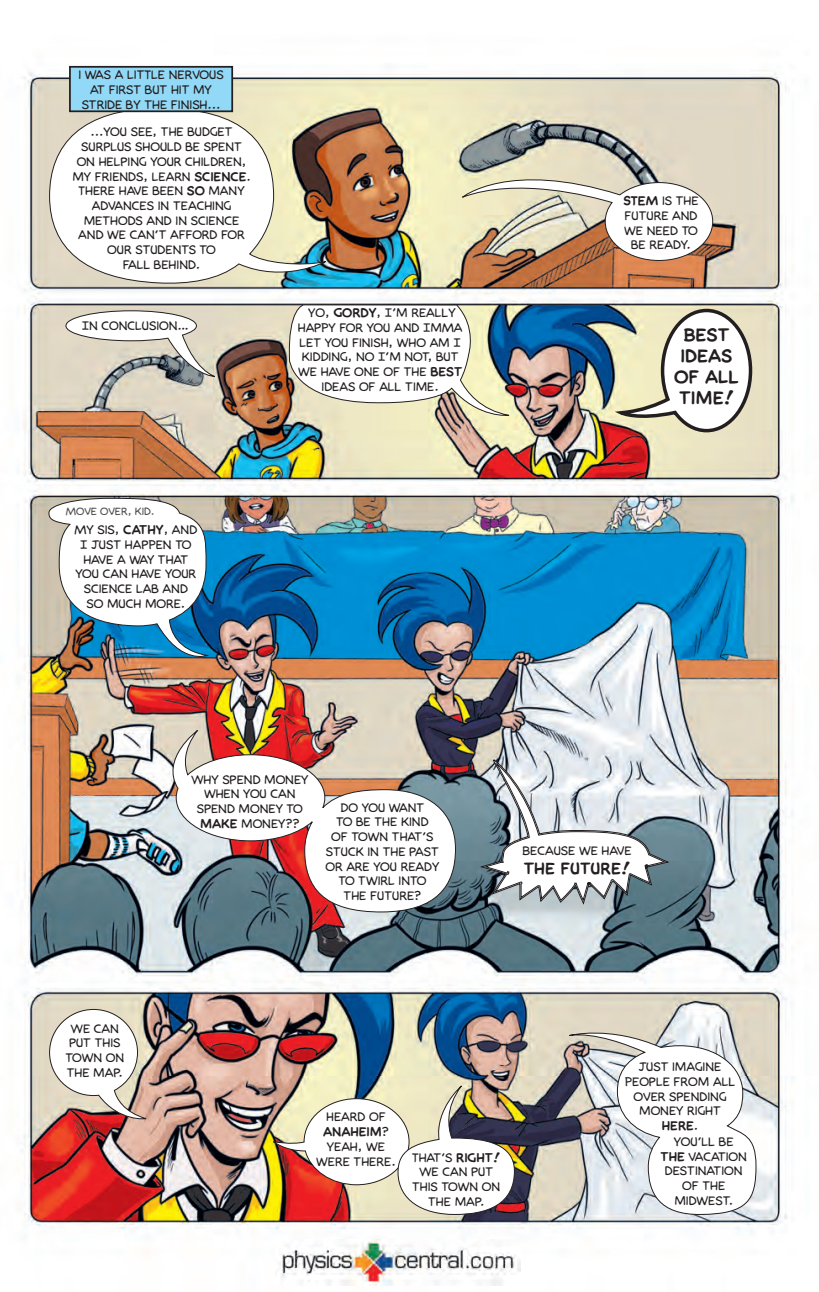
<style>
.page{position:relative;width:819px;height:1292px;background:#fff}
.page>*{position:absolute;margin:0;border:0;box-sizing:border-box;transform-origin:0 0}
.t1{font:700 17.5px/21px "CC Brian Bolland";color:#231f20;text-align:center}
.t2{font:700 15.75px "CC Brian Bolland";color:#231f20}
.t3{font:12.25px/14.7px "CC Brian Bolland";color:#231f20;text-align:center}
.t4{font:10.5px "CC Brian Bolland";color:#505052}
.s1{font-weight:700}
</style>
<div class="page">
<img style="left:18px;top:65px;width:776px;height:1221px">
<svg style="left:49px;top:108px;width:278px;height:177px"></svg>
<img style="left:462px;top:160px;width:252px;height:101px">
<div style="left:70px;top:67px;width:162px;height:44px;background:#92d9f7"></div>
<div style="left:69px;top:66px;width:164px;height:46px;border:2px solid #231f20"></div>
<svg style="left:65px;top:310px;width:151px;height:68px"></svg>
<svg style="left:287px;top:304px;width:223px;height:115px"></svg>
<svg style="left:618px;top:307px;width:136px;height:127px"></svg>
<svg style="left:48px;top:497px;width:160px;height:168px"></svg>
<img style="left:160px;top:728px;width:296px;height:184px">
<svg style="left:479px;top:758px;width:192px;height:147px"></svg>
<svg style="left:49px;top:1008px;width:98px;height:114px"></svg>
<svg style="left:569px;top:1025px;width:188px;height:189px"></svg>
<svg style="left:273px;top:1083px;width:242px;height:132px"></svg>
<img style="left:275px;top:1239px;width:245px;height:46px">
<p class="t3" style="left:78px;top:68px;width:147px">I WAS A LITTLE NERVOUS<br>AT FIRST BUT HIT MY<br>STRIDE BY THE FINISH...</p>
<p class="t3" style="left:72px;top:125px;width:180px">...YOU SEE, THE BUDGET<br>SURPLUS SHOULD BE SPENT<br>ON HELPING YOUR CHILDREN,<br>MY FRIENDS, LEARN <span class="s1">SCIENCE</span>.<br>THERE HAVE BEEN <span class="s1">SO</span> MANY<br>ADVANCES IN TEACHING<br>METHODS AND IN SCIENCE<br>AND WE CAN’T AFFORD FOR<br>OUR STUDENTS TO<br>FALL BEHIND.</p>
<p class="t3" style="left:82px;top:319px;width:109px">IN CONCLUSION…</p>
<p class="t4" style="left:66px;top:506px;width:90px">MOVE OVER, KID.</p>
<p class="t3" style="left:75px;top:523px;width:124px">MY SIS, <span class="s1">CATHY</span>, AND<br>I JUST HAPPEN TO<br>HAVE A WAY THAT<br>YOU CAN HAVE YOUR<br>SCIENCE LAB AND<br>SO MUCH MORE.</p>
<p class="t3" style="left:298px;top:306px;width:166px">YO, <span class="s1">GORDY</span>, I’M REALLY<br>HAPPY FOR YOU AND IMMA<br>LET YOU FINISH, WHO AM I<br>KIDDING, NO I’M NOT, BUT<br>WE HAVE ONE OF THE <span class="s1">BEST<br></span>IDEAS OF ALL TIME.</p>
<p class="t3" style="left:623px;top:194px;width:77px"><span class="s1">STEM</span> IS THE<br>FUTURE AND<br>WE NEED TO<br>BE READY.</p>
<h1 class="t1" style="left:674px;top:324px;width:66px">BEST<br>IDEAS<br>OF ALL<br>TIME!</h1>
<p class="t3" style="left:65px;top:1021px;width:60px">WE CAN<br>PUT THIS<br>TOWN ON<br>THE MAP.</p>
<p class="t3" style="left:191px;top:772px;width:119px">WHY SPEND MONEY<br>WHEN YOU CAN<br>SPEND MONEY TO<br><span class="s1">MAKE</span> MONEY??</p>
<p class="t3" style="left:325px;top:800px;width:115px">DO YOU WANT<br>TO BE THE KIND<br>OF TOWN THAT’S<br>STUCK IN THE PAST<br>OR ARE YOU READY<br>TO TWIRL INTO<br>THE FUTURE?</p>
<p class="t3" style="left:522px;top:843px;width:111px">BECAUSE WE HAVE</p>
<p class="t2" style="left:524px;top:861px;width:108px">THE FUTURE!</p>
<p class="t3" style="left:316px;top:1110px;width:81px">HEARD OF<br><span class="s1">ANAHEIM</span>?<br>YEAH, WE<br>WERE THERE.</p>
<p class="t3" style="left:412px;top:1150px;width:90px">THAT’S <span class="s1">RIGHT!<br></span>WE CAN PUT<br>THIS TOWN ON<br>THE MAP.</p>
<p class="t3" style="left:625px;top:1059px;width:112px">JUST IMAGINE<br>PEOPLE FROM ALL<br>OVER SPENDING<br>MONEY RIGHT<br><span class="s1">HERE</span>.</p>
<p class="t3" style="left:660px;top:1134px;width:88px">YOU’LL BE<br><span class="s1">THE</span> VACATION<br>DESTINATION<br>OF THE<br>MIDWEST.</p>
</div>
